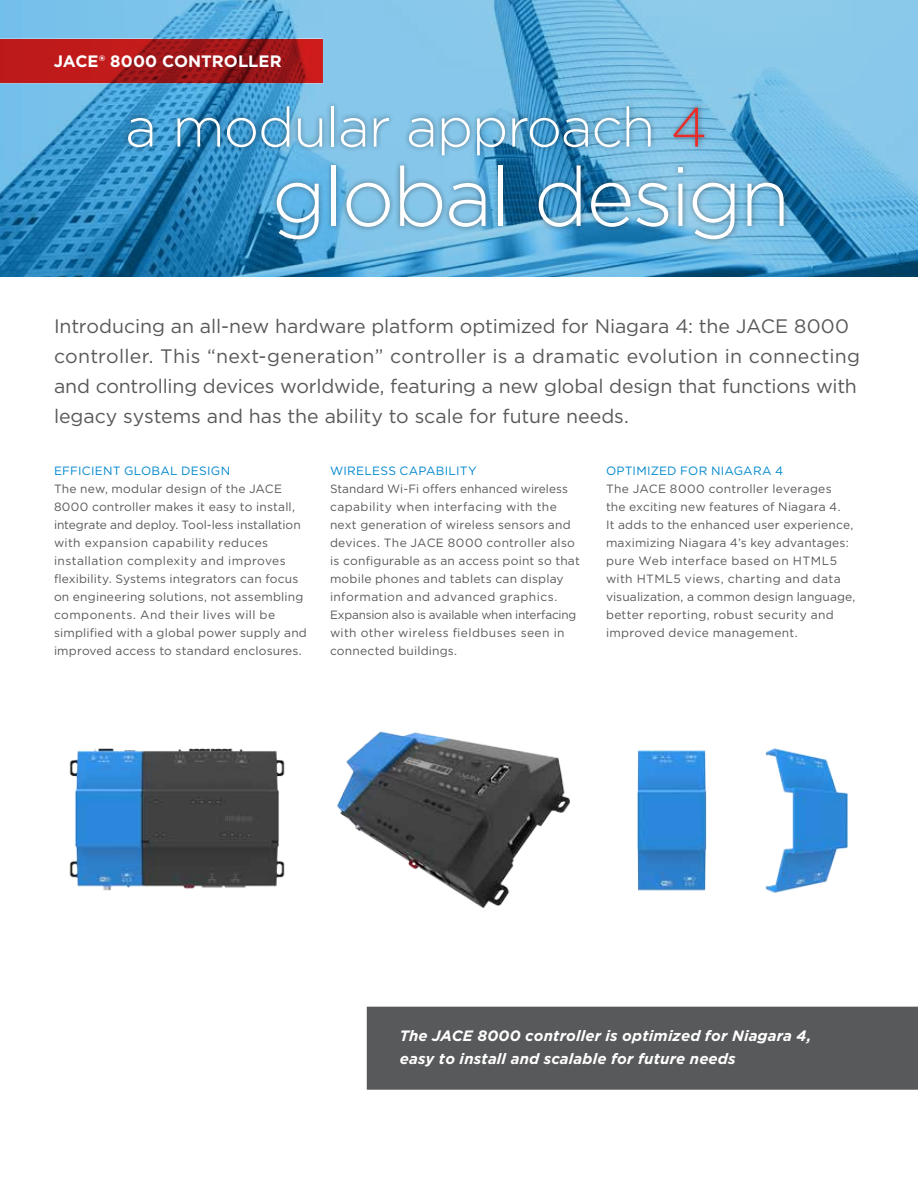
<style>
.page{position:relative;width:918px;height:1188px;background:#fff}
.page>*{position:absolute;margin:0;border:0;box-sizing:border-box;transform-origin:0 0}
.t1{font:300 82.8px "Gotham";letter-spacing:-.03em;color:#fff}
.t2{font:300 55.2px "Gotham";letter-spacing:-.02em;color:#fff}
.t3{font:19.5px/30px "Gotham";letter-spacing:-.005em;color:#58595b}
.t4{font:700 16.5px "Gotham";color:#fff}
.t5{font:italic 700 15px/22.5px "Gotham";letter-spacing:.01em;color:#fff}
.t6{font:12px/18px "Gotham";letter-spacing:.02em;color:#58595b}
.t7{font:12px "Gotham";letter-spacing:.02em;color:#0088ce}
.s1{color:#e82c2a}
</style>
<div class="page">
<div style="left:366px;top:1007px;width:552px;height:83px;background:#58595b"></div>
<img style="left:0;top:0;width:918px;height:276px">
<svg style="left:0;top:39px;width:348px;height:44px;background:#a72327"></svg>
<img style="left:69px;top:748px;width:216px;height:143px">
<img style="left:765px;top:748px;width:83px;height:145px">
<img style="left:637px;top:750px;width:70px;height:141px">
<img style="left:336px;top:731px;width:234px;height:178px">
<div style="left:122px;top:100px;width:667px;height:145px;background:#231f20;opacity:.5"></div>
<h3 class="t4" style="left:54px;top:50px;width:229px">JACE® 8000 CONTROLLER</h3>
<h2 class="t2" style="left:125px;top:92px;width:583px">a modular approach <span class="s1">4</span></h2>
<h1 class="t1" style="left:272px;top:144px;width:520px">global design</h1>
<p class="t3" style="left:54px;top:310px;width:808px">Introducing an all-new hardware platform optimized for Niagara 4: the JACE 8000 controller. This “next-generation” controller is a dramatic evolution in connecting and controlling devices worldwide, featuring a new global design that functions with legacy systems and has the ability to scale for future needs.</p>
<p class="t7" style="left:54px;top:463px;width:178px">EFFICIENT GLOBAL DESIGN</p>
<p class="t6" style="left:54px;top:480px;width:254px">The new, modular design of the JACE 8000 controller makes it easy to install, integrate and deploy. Tool-less installation with expansion capability reduces installation complexity and improves flexibility. Systems integrators can focus on engineering solutions, not assembling components. And their lives will be simplified with a global power supply and improved access to standard enclosures.</p>
<p class="t7" style="left:330px;top:463px;width:148px">WIRELESS CAPABILITY</p>
<p class="t6" style="left:330px;top:480px;width:251px">Standard Wi-Fi offers enhanced wireless capability when interfacing with the next generation of wireless sensors and devices. The JACE 8000 controller also is configurable as an access point so that mobile phones and tablets can display information and advanced graphics.<br>Expansion also is available when interfacing with other wireless fieldbuses seen in connected buildings.</p>
<p class="t7" style="left:606px;top:463px;width:179px">OPTIMIZED FOR NIAGARA 4</p>
<p class="t6" style="left:606px;top:480px;width:251px">The JACE 8000 controller leverages<br>the exciting new features of Niagara 4.<br>It adds to the enhanced user experience, maximizing Niagara 4’s key advantages: pure Web interface based on HTML5 with HTML5 views, charting and data visualization, a common design language, better reporting, robust security and improved device management.</p>
<p class="t5" style="left:400px;top:1025px;width:413px">The JACE 8000 controller is optimized for Niagara 4, easy to install and scalable for future needs</p>
</div>
